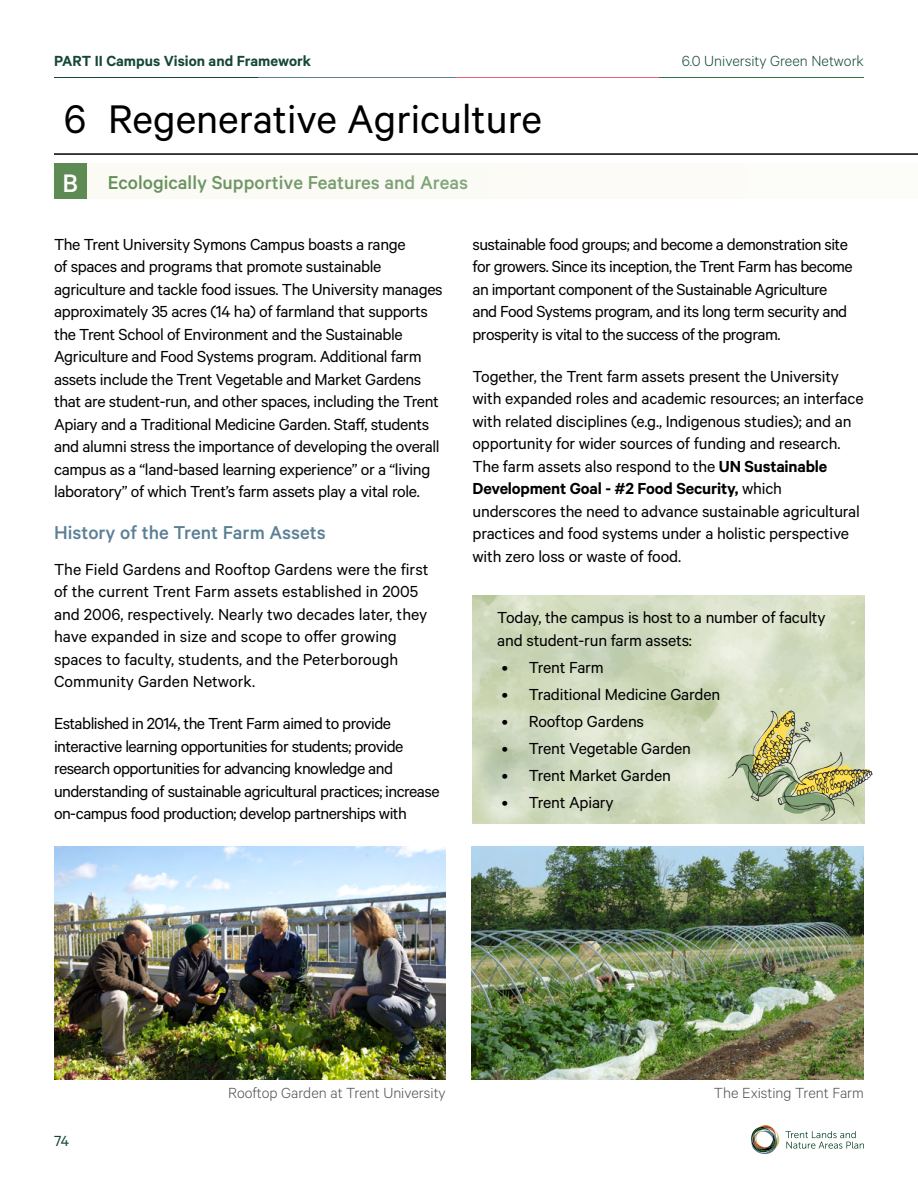
<style>
.page{position:relative;width:918px;height:1188px;background:#fff}
.page>*{position:absolute;margin:0;border:0;box-sizing:border-box;transform-origin:0 0}
.TNA_Management_Categ{font:45px "Calibre";color:#000}
.Subheader_-_14_17{font:500 21px "Calibre";color:#5e8b54}
.Section_7{font:500 21px "Calibre";color:#5b7f95}
.Body_-_12_15{font:18px/22.5px "Calibre";letter-spacing:-.02em;color:#000}
.Body_-_12_15-2{font:18px/22.5px "Calibre";color:#000}
.Body_-_12_15-3{font:300 16.5px "Calibre";color:#4e4e4e}
.t1{font:600 16.5px "Calibre";color:#154734}
.t2{font:300 16.5px "Calibre";color:#154734}
.t3{font:16.5px "Calibre";color:#154734}
.s1{font-size:28.5px;color:#fff}
.s2{font-weight:600}
</style>
<div class="page">
<svg style="left:786px;top:1131px;width:78px;height:18px"></svg>
<svg style="left:751px;top:1125px;width:28px;height:29px"></svg>
<hr style="left:54px;top:78px;width:205px;height:1px;background:#154734">
<hr style="left:259px;top:78px;width:204px;height:1px;background:#5b7f95">
<hr style="left:456px;top:78px;width:205px;height:1px;background:#ea6368">
<hr style="left:659px;top:78px;width:205px;height:1px;background:#2f793a">
<hr style="left:54px;top:153px;width:864px;height:2px;background:#000">
<div style="left:54px;top:164px;width:864px;height:35px;background:#fbfaf4"></div>
<div style="left:54px;top:164px;width:33px;height:35px;background:#5e8b54"></div>
<svg style="left:728px;top:710px;width:145px;height:112px;background:#c1c6a0"></svg>
<img style="left:472px;top:847px;width:392px;height:233px">
<img style="left:54px;top:847px;width:392px;height:233px">
<p class="t1" style="left:54px;top:51px;width:259px">PART II Campus Vision and Framework</p>
<p class="t2" style="left:682px;top:52px;width:184px">6.0 University Green Network</p>
<p class="TNA_Management_Categ" style="left:64px;top:93px;width:480px">6 Regenerative Agriculture</p>
<p class="Subheader_-_14_17" style="left:62px;top:170px;width:407px"><span class="s1">B</span> Ecologically Supportive Features and Areas</p>
<p class="Body_-_12_15" style="left:54px;top:232px;width:390px">The Trent University Symons Campus boasts a range<br>of spaces and programs that promote sustainable agriculture and tackle food issues. The University manages approximately 35 acres (14 ha) of farmland that supports the Trent School of Environment and the Sustainable Agriculture and Food Systems program. Additional farm assets include the Trent Vegetable and Market Gardens that are student-run, and other spaces, including the Trent Apiary and a Traditional Medicine Garden. Staff, students and alumni stress the importance of developing the overall campus as a “land-based learning experience” or a “living laboratory” of which Trent’s farm assets play a vital role.</p>
<p class="Section_7" style="left:54px;top:521px;width:273px">History of the Trent Farm Assets</p>
<p class="Body_-_12_15-2" style="left:54px;top:557px;width:376px">The Field Gardens and Rooftop Gardens were the first of the current Trent Farm assets established in 2005 and 2006, respectively. Nearly two decades later, they have expanded in size and scope to offer growing spaces to faculty, students, and the Peterborough Community Garden Network.</p>
<p class="Body_-_12_15" style="left:54px;top:712px;width:387px">Established in 2014, the Trent Farm aimed to provide interactive learning opportunities for students; provide research opportunities for advancing knowledge and understanding of sustainable agricultural practices; increase on-campus food production; develop partnerships with</p>
<p class="Body_-_12_15" style="left:472px;top:232px;width:382px">sustainable food groups; and become a demonstration site for growers. Since its inception, the Trent Farm has become an important component of the Sustainable Agriculture and Food Systems program, and its long term security and prosperity is vital to the success of the program.</p>
<p class="Body_-_12_15" style="left:472px;top:364px;width:393px">Together, the Trent farm assets present the University with expanded roles and academic resources; an interface with related disciplines (e.g., Indigenous studies); and an opportunity for wider sources of funding and research.<br>The farm assets also respond to the <span class="s2">UN Sustainable Development Goal - #2 Food Security,</span> which underscores the need to advance sustainable agricultural practices and food systems under a holistic perspective with zero loss or waste of food.</p>
<p class="Body_-_12_15" style="left:497px;top:606px;width:330px">Today, the campus is host to a number of faculty and student-run farm assets:</p>
<p class="Body_-_12_15" style="left:502px;top:655px;width:104px">• Trent Farm</p>
<p class="Body_-_12_15" style="left:502px;top:682px;width:220px">• Traditional Medicine Garden</p>
<p class="Body_-_12_15" style="left:502px;top:709px;width:144px">• Rooftop Gardens</p>
<p class="Body_-_12_15" style="left:502px;top:736px;width:191px">• Trent Vegetable Garden</p>
<p class="Body_-_12_15" style="left:502px;top:763px;width:171px">• Trent Market Garden</p>
<p class="Body_-_12_15" style="left:502px;top:790px;width:113px">• Trent Apiary</p>
<p class="t3" style="left:54px;top:1132px;width:17px">74</p>
<p class="Body_-_12_15-3" style="left:228px;top:1083px;width:219px">Rooftop Garden at Trent University</p>
<p class="Body_-_12_15-3" style="left:714px;top:1083px;width:152px">The Existing Trent Farm</p>
</div>
